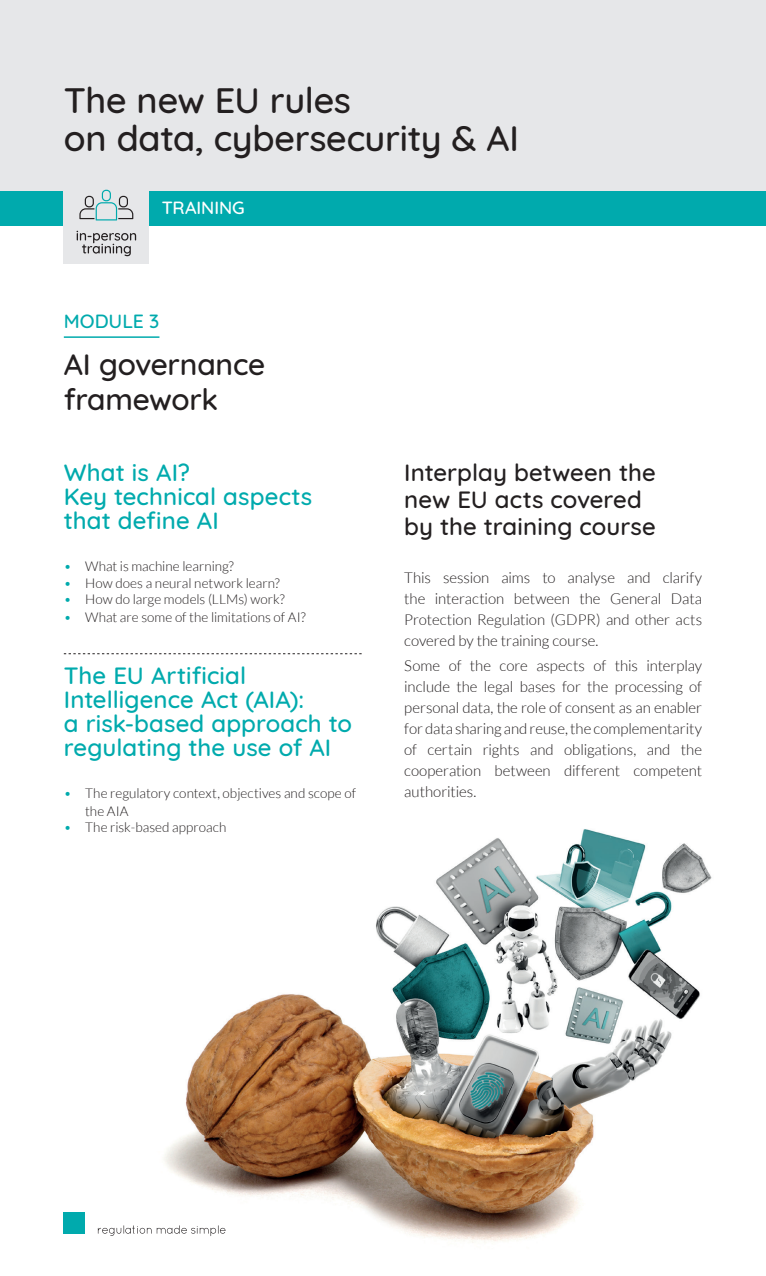
<style>
.page{position:relative;width:766px;height:1276px;background:#fff}
.page>*{position:absolute;margin:0;border:0;box-sizing:border-box;transform-origin:0 0}
.t1{font:500 36px/38.7px "Quicksand";letter-spacing:-.01em;color:#231f20}
.t2{font:500 30px/34.5px "Quicksand";letter-spacing:-.005em;color:#231f20}
.t3{font:500 24px/24px "Quicksand";letter-spacing:.005em;color:#00aaad}
.t4{font:500 24px/27px "Quicksand";letter-spacing:.005em;color:#231f20}
.t5{font:500 19.5px "Quicksand";letter-spacing:-.005em;color:#00aaad}
.t6{font:500 18px "Quicksand";color:#fff}
.t7{font:300 15px/21px "Lato";letter-spacing:-.005em;color:#231f20;text-align:justify}
.t8{font:300 13.5px/18px "Lato";color:#231f20}
.s1{color:#00aaad}
</style>
<div class="page">
<div style="left:0;top:0;width:765px;height:191px;background:#e6e7e9"></div>
<svg style="left:64px;top:653px;width:297px;height:1px"></svg>
<div style="left:0;top:191px;width:765px;height:34px;background:#00aaad"></div>
<hr style="left:64px;top:336px;width:95px;height:2px;background:#00aaad">
<div style="left:64px;top:179px;width:85px;height:85px;background:#e6e7e9"></div>
<svg style="left:79px;top:190px;width:54px;height:30px"></svg>
<svg style="left:77px;top:231px;width:59px;height:25px"></svg>
<img style="left:63px;top:829px;width:649px;height:414px">
<h1 class="t1" style="left:64px;top:77px;width:456px">The new EU rules<br>on data, cybersecurity &amp; AI</h1>
<p class="t6" style="left:162px;top:193px;width:85px">TRAINING</p>
<h3 class="t5" style="left:64px;top:305px;width:97px">MODULE 3</h3>
<h2 class="t2" style="left:64px;top:344px;width:203px">AI governance framework</h2>
<h3 class="t3" style="left:64px;top:458px;width:250px">What is AI?<br>Key technical aspects that define AI</h3>
<p class="t8" style="left:64px;top:557px;width:171px"><span class="s1">•</span> What is machine learning?</p>
<p class="t8" style="left:64px;top:574px;width:217px"><span class="s1">•</span> How does a neural network learn?</p>
<p class="t8" style="left:64px;top:590px;width:222px"><span class="s1">•</span> How do large models (LLMs) work?</p>
<p class="t8" style="left:64px;top:608px;width:243px"><span class="s1">•</span> What are some of the limitations of AI?</p>
<h3 class="t3" style="left:64px;top:661px;width:290px">The EU Artificial<br>Intelligence Act (AIA):<br>a risk-based approach to regulating the use of AI</h3>
<p class="t8" style="left:85px;top:784px;width:272px;text-indent:-21px"><span class="s1">•</span> The regulatory context, objectives and scope of the AIA</p>
<p class="t8" style="left:64px;top:818px;width:164px"><span class="s1">•</span> The risk-based approach</p>
<h3 class="t4" style="left:404px;top:457px;width:253px">Interplay between the new EU acts covered by the training course</h3>
<p class="t7" style="left:404px;top:567px;width:299px">This session aims to analyse and clarify the interaction between the General Data Protection Regulation (GDPR) and other acts covered by the training course.</p>
<p class="t7" style="left:404px;top:655px;width:299px">Some of the core aspects of this interplay include the legal bases for the processing of personal data, the role of consent as an enabler for data sharing and reuse, the complementarity of certain rights and obligations, and the cooperation between different competent authorities.</p>
</div>
